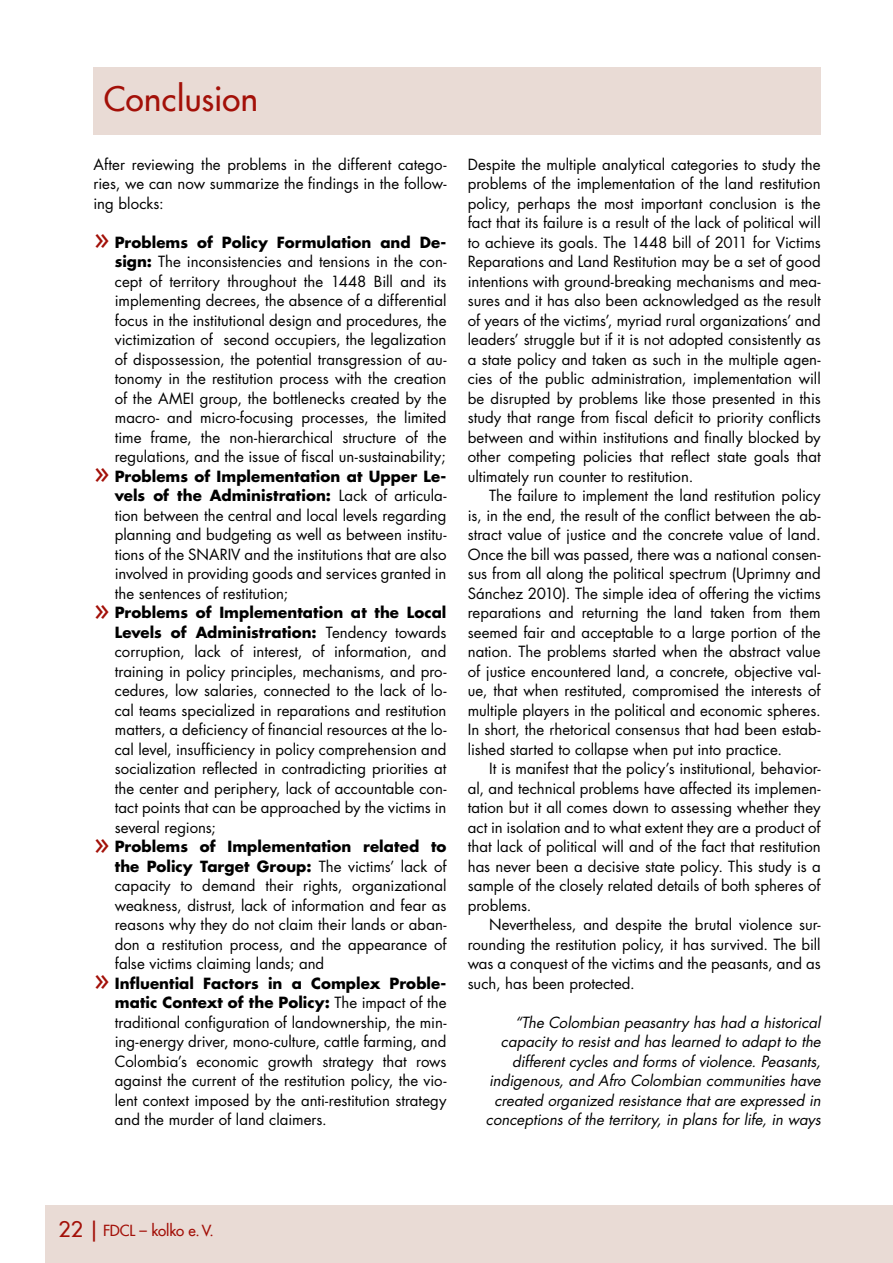
<style>
.page{position:relative;width:893px;height:1263px;background:#fff}
.page>*{position:absolute;margin:0;border:0;box-sizing:border-box;transform-origin:0 0}
.t1{font:500 33px "Futura Com";letter-spacing:.01em;color:#a31008}
.t2{font:15px/19.5px "Futura Std";color:#000;text-align:justify}
.t3{font:700 15px "Futura Std";letter-spacing:.005em;color:#000}
.t4{font:italic 15px/19.5px "Futura Std";color:#000;text-align:right}
.t5{font:500 15px "Futura Com";letter-spacing:-.015em;color:#a31008}
.s1{font-weight:400;font-size:33px;color:#a31008}
.s2{font-weight:700}
.s3{font-weight:400}
.s4{font-size:21px}
</style>
<div class="page">
<div style="left:45px;top:1205px;width:848px;height:58px;background:#e9dbd5"></div>
<div style="left:94px;top:67px;width:727px;height:67px;background:#e9dbd5"></div>
<h1 class="t1" style="left:104px;top:75px;width:156px">Conclusion</h1>
<p class="t2" style="left:94px;top:155px;width:354px">After reviewing the problems in the different catego&shy;ries, we can now summarize the findings in the follow&shy;ing blocks:</p>
<p class="t3" style="left:94px;top:232px;width:354px"><span class="s1">»</span> Problems of Policy Formulation and De-</p>
<p class="t2" style="left:115px;top:252px;width:333px"><span class="s2">sign:</span> The inconsistencies and tensions in the con-</p>
<p class="t2" style="left:115px;top:272px;width:333px">cept of territory throughout the 1448 Bill and its</p>
<p class="t2" style="left:115px;top:291px;width:333px">implementing decrees, the absence of a differential</p>
<p class="t2" style="left:115px;top:311px;width:333px">focus in the institutional design and procedures, the</p>
<p class="t2" style="left:115px;top:330px;width:333px">victimization of second occupiers, the legalization</p>
<p class="t2" style="left:115px;top:350px;width:333px">of dispossession, the potential transgression of au-</p>
<p class="t2" style="left:115px;top:369px;width:333px">tonomy in the restitution process with the creation</p>
<p class="t2" style="left:115px;top:389px;width:333px">of the AMEI group, the bottlenecks created by the</p>
<p class="t2" style="left:115px;top:408px;width:333px">macro- and micro-focusing processes, the limited</p>
<p class="t2" style="left:115px;top:428px;width:333px">time frame, the non-hierarchical structure of the</p>
<p class="t2" style="left:115px;top:447px;width:332px">regulations, and the issue of fiscal un-sustainability;</p>
<p class="t3" style="left:94px;top:466px;width:354px"><span class="s1">»</span> Problems of Implementation at Upper Le-</p>
<p class="t3" style="left:115px;top:486px;width:333px">vels of the Administration: <span class="s3">Lack of articula-</span></p>
<p class="t2" style="left:115px;top:506px;width:333px">tion between the central and local levels regarding</p>
<p class="t2" style="left:115px;top:525px;width:333px">planning and budgeting as well as between institu-</p>
<p class="t2" style="left:115px;top:545px;width:333px">tions of the SNARIV and the institutions that are also</p>
<p class="t2" style="left:115px;top:564px;width:333px">involved in providing goods and services granted in</p>
<p class="t2" style="left:115px;top:584px;width:175px">the sentences of restitution;</p>
<p class="t3" style="left:94px;top:603px;width:354px"><span class="s1">»</span> Problems of Implementation at the Local</p>
<p class="t3" style="left:115px;top:622px;width:333px">Levels of Administration: <span class="s3">Tendency towards</span></p>
<p class="t2" style="left:115px;top:642px;width:333px">corruption, lack of interest, of information, and</p>
<p class="t2" style="left:115px;top:662px;width:333px">training in policy principles, mechanisms, and pro-</p>
<p class="t2" style="left:115px;top:681px;width:333px">cedures, low salaries, connected to the lack of lo-</p>
<p class="t2" style="left:115px;top:701px;width:333px">cal teams specialized in reparations and restitution</p>
<p class="t2" style="left:115px;top:720px;width:333px">matters, a deficiency of financial resources at the lo-</p>
<p class="t2" style="left:115px;top:740px;width:333px">cal level, insufficiency in policy comprehension and</p>
<p class="t2" style="left:115px;top:759px;width:333px">socialization reflected in contradicting priorities at</p>
<p class="t2" style="left:115px;top:779px;width:333px">the center and periphery, lack of accountable con-</p>
<p class="t2" style="left:115px;top:798px;width:333px">tact points that can be approached by the victims in</p>
<p class="t2" style="left:115px;top:818px;width:103px">several regions;</p>
<p class="t3" style="left:94px;top:837px;width:354px"><span class="s1">»</span> Problems of Implementation related to</p>
<p class="t3" style="left:115px;top:856px;width:333px">the Policy Target Group: <span class="s3">The victims’ lack of</span></p>
<p class="t2" style="left:115px;top:876px;width:333px">capacity to demand their rights, organizational</p>
<p class="t2" style="left:115px;top:896px;width:333px">weakness, distrust, lack of information and fear as</p>
<p class="t2" style="left:115px;top:915px;width:333px">reasons why they do not claim their lands or aban-</p>
<p class="t2" style="left:115px;top:935px;width:333px">don a restitution process, and the appearance of</p>
<p class="t2" style="left:115px;top:954px;width:211px">false victims claiming lands; and</p>
<p class="t3" style="left:94px;top:973px;width:354px"><span class="s1">»</span> Influential Factors in a Complex Proble-</p>
<p class="t3" style="left:115px;top:993px;width:333px">matic Context of the Policy: <span class="s3">The impact of the</span></p>
<p class="t2" style="left:115px;top:1013px;width:333px">traditional configuration of landownership, the min-</p>
<p class="t2" style="left:115px;top:1032px;width:333px">ing-energy driver, mono-culture, cattle farming, and</p>
<p class="t2" style="left:115px;top:1052px;width:333px">Colombia’s economic growth strategy that rows</p>
<p class="t2" style="left:115px;top:1071px;width:333px">against the current of the restitution policy, the vio-</p>
<p class="t2" style="left:115px;top:1091px;width:333px">lent context imposed by the anti-restitution strategy</p>
<p class="t2" style="left:115px;top:1110px;width:214px">and the murder of land claimers.</p>
<p class="t2" style="left:468px;top:155px;width:354px">Despite the multiple analytical categories to study the problems of the implementation of the land restitution policy, perhaps the most important conclusion is the fact that its failure is a result of the lack of political will to achieve its goals. The 1448 bill of 2011 for Victims Reparations and Land Restitution may be a set of good intentions with ground-breaking mechanisms and mea&shy;sures and it has also been acknowledged as the result of years of the victims’, myriad rural organizations’ and leaders’ struggle but if it is not adopted consistently as a state policy and taken as such in the multiple agen&shy;cies of the public administration, implementation will be disrupted by problems like those presented in this study that range from fiscal deficit to priority conflicts between and within institutions and finally blocked by other competing policies that reflect state goals that ultimately run counter to restitution.</p>
<p class="t2" style="left:468px;top:486px;width:354px;text-indent:21px">The failure to implement the land restitution policy is, in the end, the result of the conflict between the ab&shy;stract value of justice and the concrete value of land.<br>Once the bill was passed, there was a national consen&shy;sus from all along the political spectrum (Uprimny and Sánchez 2010). The simple idea of offering the victims reparations and returning the land taken from them seemed fair and acceptable to a large portion of the nation. The problems started when the abstract value of justice encountered land, a concrete, objective val&shy;ue, that when restituted, compromised the interests of multiple players in the political and economic spheres.<br>In short, the rhetorical consensus that had been estab&shy;lished started to collapse when put into practice.</p>
<p class="t2" style="left:468px;top:759px;width:354px;text-indent:21px">It is manifest that the policy’s institutional, behavior&shy;al, and technical problems have affected its implemen&shy;tation but it all comes down to assessing whether they act in isolation and to what extent they are a product of that lack of political will and of the fact that restitution has never been a decisive state policy. This study is a sample of the closely related details of both spheres of problems.</p>
<p class="t2" style="left:468px;top:915px;width:354px;text-indent:21px">Nevertheless, and despite the brutal violence sur&shy;rounding the restitution policy, it has survived. The bill was a conquest of the victims and the peasants, and as such, has been protected.</p>
<p class="t4" style="left:486px;top:1013px;width:336px">“The Colombian peasantry has had a historical capacity to resist and has learned to adapt to the different cycles and forms of violence. Peasants, indigenous, and Afro Colombian communities have created organized resistance that are expressed in conceptions of the territory, in plans for life, in ways</p>
<p class="t5" style="left:59px;top:1220px;width:157px"><span class="s4">22 |</span> FDCL – kolko e.V.</p>
</div>
